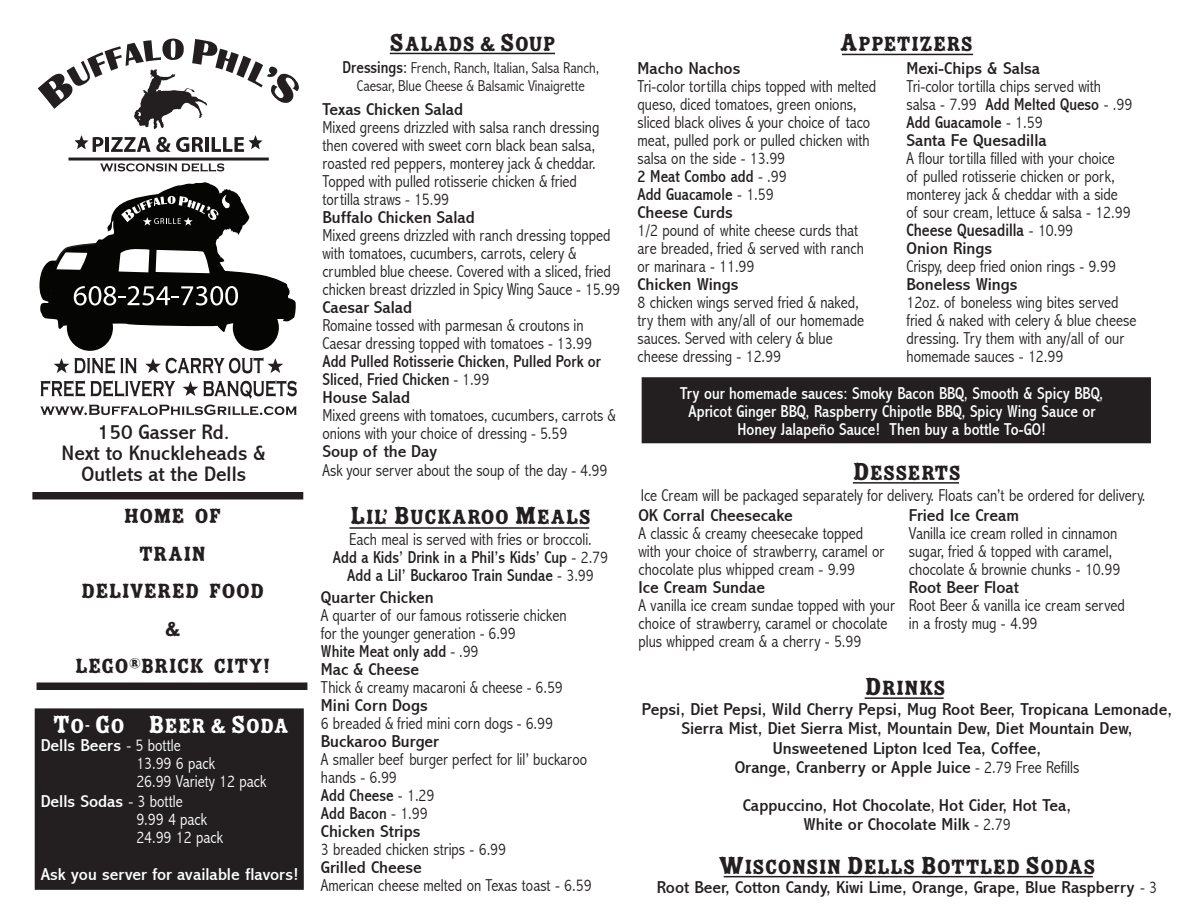
<style>
.page{position:relative;width:1188px;height:918px;background:#fff}
.page>*{position:absolute;margin:0;border:0;box-sizing:border-box;transform-origin:0 0}
.TextNested{font:22.5px/37.5px "Zebrawood Std Fill";color:#231f20;text-align:center}
.Subtext{font:22.5px "Zebrawood Std Fill";color:#231f20}
.Subtext-2{font:22.5px "Zebrawood Std Fill";color:#fff}
.Body_Text{font:22.5px "Zebrawood Std Fill";color:#231f20}
.Body_Text-2{font:condensed 21px/21px "Abadi";color:#231f20;text-align:center;scale:1.15 1}
.TextNested-2{font:condensed 18px "Abadi";color:#231f20}
.TextNested-3{font:300 condensed 17.25px/18px "Abadi";color:#231f20}
.Body_Text-3{font:300 condensed 17.25px/18px "Abadi";color:#231f20}
.TextNested-4{font:condensed 17.25px/19.5px "Abadi";color:#231f20;text-align:center;scale:1.15 1}
.Text2{font:300 condensed 17.25px/18px "Abadi";color:#231f20}
.TextNested-5{font:condensed 17.25px/18px "Abadi";color:#fff;text-align:center}
.Text{font:condensed 17.25px/18px "Abadi";color:#231f20;text-align:center}
.TextNested-6{font:condensed 17.25px "Abadi";color:#fff;scale:1.15 1}
.TextNested-7{font:300 condensed 17.25px "Abadi";color:#fff}
.Subtext-3{font:300 condensed 15.75px/18px "Abadi";color:#231f20;text-align:center}
.s1{font-size:27px}
.s2{font-weight:300}
.s3{font-weight:400;font-size:17.25px}
.s4{font-weight:400}
.s5{font-weight:300;font-size:17.25px}
</style>
<div class="page">
<div style="left:67px;top:304px;width:46px;height:47px;background:#050604;border-radius:50%"></div>
<div style="left:233px;top:304px;width:46px;height:47px;background:#050604;border-radius:50%"></div>
<hr style="left:69px;top:158px;width:200px;height:3px;background:#231f20">
<svg style="left:100px;top:163px;width:124px;height:9px"></svg>
<svg style="left:38px;top:39px;width:261px;height:90px"></svg>
<hr style="left:106px;top:137px;width:3px;height:15px;background:#231f20">
<svg style="left:111px;top:137px;width:92px;height:15px"></svg>
<hr style="left:205px;top:137px;width:4px;height:15px;background:#231f20">
<svg style="left:212px;top:135px;width:51px;height:17px"></svg>
<svg style="left:39px;top:182px;width:257px;height:151px"></svg>
<svg style="left:40px;top:405px;width:257px;height:10px"></svg>
<svg style="left:54px;top:357px;width:83px;height:17px"></svg>
<svg style="left:145px;top:357px;width:138px;height:16px"></svg>
<svg style="left:41px;top:380px;width:134px;height:17px"></svg>
<svg style="left:183px;top:380px;width:114px;height:19px"></svg>
<svg style="left:74px;top:135px;width:29px;height:17px"></svg>
<div style="left:32px;top:492px;width:271px;height:8px;background:#231f20"></div>
<div style="left:37px;top:682px;width:270px;height:8px;background:#231f20"></div>
<div style="left:35px;top:708px;width:269px;height:182px;background:#231f20;border:4px solid #231f20"></div>
<hr style="left:390px;top:53px;width:165px;height:1px;background:#231f20">
<hr style="left:350px;top:527px;width:239px;height:2px;background:#231f20">
<hr style="left:853px;top:482px;width:106px;height:2px;background:#231f20">
<hr style="left:842px;top:54px;width:131px;height:1px;background:#231f20">
<hr style="left:865px;top:697px;width:79px;height:2px;background:#231f20">
<hr style="left:724px;top:876px;width:369px;height:1px;background:#231f20">
<div style="left:642px;top:377px;width:509px;height:66px;background:#231f20"></div>
<p class="Body_Text-2" style="left:62px;top:422px;width:179px">150 Gasser Rd.<br>Next to Knuckleheads &amp;<br>Outlets at the Dells</p>
<p class="TextNested" style="left:124px;top:498px;width:99px">HOME OF</p>
<p class="TextNested" style="left:75px;top:536px;width:197px">TRAIN<br>DELIVERED FOOD &amp;<br>LEGO®BRICK CITY!</p>
<p class="Subtext-2" style="left:53px;top:714px;width:238px"><span class="s1">T</span>O- <span class="s1">G</span>O <span class="s1">B</span>EER &amp; <span class="s1">S</span>ODA</p>
<p class="TextNested-6" style="left:41px;top:735px;width:123px">Dells Beers <span class="s2">- 5 bottle</span></p>
<p class="TextNested-7" style="left:136px;top:753px;width:80px">13.99 6 pack</p>
<p class="TextNested-7" style="left:136px;top:771px;width:132px">26.99 Variety 12 pack</p>
<p class="TextNested-6" style="left:41px;top:791px;width:125px">Dells Sodas <span class="s2">- 3 bottle</span></p>
<p class="TextNested-7" style="left:136px;top:809px;width:72px">9.99 4 pack</p>
<p class="TextNested-7" style="left:136px;top:827px;width:88px">24.99 12 pack</p>
<p class="TextNested-6" style="left:41px;top:864px;width:226px">Ask you server for available flavors!</p>
<p class="TextNested" style="left:390px;top:26px;width:168px"><span class="s1">S</span>ALADS &amp; <span class="s1">S</span>OUP</p>
<p class="Subtext-3" style="left:343px;top:59px;width:258px"><span class="s3">Dressings:</span> French, Ranch, Italian, Salsa Ranch,<br>Caesar, Blue Cheese &amp; Balsamic Vinaigrette</p>
<p class="Body_Text-3" style="left:322px;top:100px;width:299px"><span class="s4">Texas Chicken Salad<br></span>Mixed greens drizzled with salsa ranch dressing then covered with sweet corn black bean salsa, roasted red peppers, monterey jack &amp; cheddar.<br>Topped with pulled rotisserie chicken &amp; fried<br>tortilla straws - 15.99<br><span class="s4">Buffalo Chicken Salad<br></span>Mixed greens drizzled with ranch dressing topped with tomatoes, cucumbers, carrots, celery &amp; crumbled blue cheese. Covered with a sliced, fried chicken breast drizzled in Spicy Wing Sauce - 15.99<br><span class="s4">Caesar Salad<br></span>Romaine tossed with parmesan &amp; croutons in Caesar dressing topped with tomatoes - 13.99<br><span class="s4">Add Pulled Rotisserie Chicken, Pulled Pork or Sliced, Fried Chicken</span> - 1.99<br><span class="s4">House Salad<br></span>Mixed greens with tomatoes, cucumbers, carrots &amp; onions with your choice of dressing - 5.59<br><span class="s4">Soup of the Day</span></p>
<p class="Body_Text-3" style="left:322px;top:461px;width:286px">Ask your server about the soup of the day - 4.99</p>
<p class="Subtext" style="left:350px;top:506px;width:242px"><span class="s1">L</span>IL’ <span class="s1">B</span>UCKAROO <span class="s1">M</span>EALS</p>
<p class="Text" style="left:333px;top:530px;width:277px"><span class="s2">Each meal is served with fries or broccoli.<br></span>Add a Kids’ Drink in a Phil’s Kids’ Cup <span class="s2">- 2.79<br></span>Add a Lil’ Buckaroo Train Sundae <span class="s2">- 3.99</span></p>
<p class="Body_Text-3" style="left:321px;top:588px;width:247px"><span class="s4">Quarter Chicken<br></span>A quarter of our famous rotisserie chicken for the younger generation - 6.99<br><span class="s4">White Meat only add</span> - .99<br><span class="s4">Mac &amp; Cheese<br></span>Thick &amp; creamy macaroni &amp; cheese - 6.59<br><span class="s4">Mini Corn Dogs<br></span>6 breaded &amp; fried mini corn dogs - 6.99<br><span class="s4">Buckaroo Burger</span></p>
<p class="Text2" style="left:321px;top:750px;width:272px">A smaller beef burger perfect for lil’ buckaroo hands - 6.99<br><span class="s4">Add Cheese</span> - 1.29<br><span class="s4">Add Bacon</span> - 1.99<br><span class="s4">Chicken Strips<br></span>3 breaded chicken strips - 6.99<br><span class="s4">Grilled Cheese<br></span>American cheese melted on Texas toast - 6.59</p>
<p class="Body_Text" style="left:839px;top:32px;width:135px"><span class="s1">A</span>PPETIZERS</p>
<p class="TextNested-3" style="left:638px;top:59px;width:240px"><span class="s4">Macho Nachos<br></span>Tri-color tortilla chips topped with melted queso, diced tomatoes, green onions, sliced black olives &amp; your choice of taco meat, pulled pork or pulled chicken with salsa on the side - 13.99<br><span class="s4">2 Meat Combo add</span> - .99<br><span class="s4">Add Guacamole</span> - 1.59<br><span class="s4">Cheese Curds<br></span>1/2 pound of white cheese curds that are breaded, fried &amp; served with ranch or marinara - 11.99<br><span class="s4">Chicken Wings<br></span>8 chicken wings served fried &amp; naked, try them with any/all of our homemade sauces. Served with celery &amp; blue cheese dressing - 12.99</p>
<p class="TextNested-3" style="left:906px;top:59px;width:227px"><span class="s4">Mexi-Chips &amp; Salsa<br></span>Tri-color tortilla chips served with salsa - 7.99 <span class="s4">Add Melted Queso</span> - .99<br><span class="s4">Add Guacamole</span> - 1.59<br><span class="s4">Santa Fe Quesadilla<br></span>A flour tortilla filled with your choice<br>of pulled rotisserie chicken or pork, monterey jack &amp; cheddar with a side of sour cream, lettuce &amp; salsa - 12.99</p>
<p class="TextNested-2" style="left:906px;top:220px;width:168px">Cheese Quesadilla <span class="s5">- 10.99</span></p>
<p class="TextNested-3" style="left:906px;top:239px;width:231px"><span class="s4">Onion Rings<br></span>Crispy, deep fried onion rings - 9.99<br><span class="s4">Boneless Wings<br></span>12oz. of boneless wing bites served fried &amp; naked with celery &amp; blue cheese dressing. Try them with any/all of our homemade sauces - 12.99</p>
<p class="TextNested-5" style="left:680px;top:384px;width:425px">Try our homemade sauces: Smoky Bacon BBQ, Smooth &amp; Spicy BBQ,<br>Apricot Ginger BBQ, Raspberry Chipotle BBQ, Spicy Wing Sauce or<br>Honey Jalapeño Sauce! Then buy a bottle To-GO!</p>
<p class="Subtext" style="left:853px;top:462px;width:110px"><span class="s1">D</span>ESSERTS</p>
<p class="TextNested-3" style="left:641px;top:487px;width:506px">Ice Cream will be packaged separately for delivery. Floats can’t be ordered for delivery.</p>
<p class="TextNested-3" style="left:638px;top:507px;width:258px"><span class="s4">OK Corral Cheesecake<br></span>A classic &amp; creamy cheesecake topped<br>with your choice of strawberry, caramel or chocolate plus whipped cream - 9.99<br><span class="s4">Ice Cream Sundae<br></span>A vanilla ice cream sundae topped with your choice of strawberry, caramel or chocolate plus whipped cream &amp; a cherry - 5.99</p>
<p class="TextNested-3" style="left:909px;top:506px;width:217px"><span class="s4">Fried Ice Cream<br></span>Vanilla ice cream rolled in cinnamon sugar, fried &amp; topped with caramel, chocolate &amp; brownie chunks - 10.99<br><span class="s4">Root Beer Float<br></span>Root Beer &amp; vanilla ice cream served in a frosty mug - 4.99</p>
<p class="Subtext" style="left:865px;top:676px;width:82px"><span class="s1">D</span>RINKS</p>
<p class="TextNested-4" style="left:642px;top:699px;width:463px">Pepsi, Diet Pepsi, Wild Cherry Pepsi, Mug Root Beer, Tropicana Lemonade, Sierra Mist, Diet Sierra Mist, Mountain Dew, Diet Mountain Dew, Unsweetened Lipton Iced Tea, Coffee,<br>Orange, Cranberry or Apple Juice <span class="s2">- 2.79 Free Refills</span></p>
<p class="TextNested-4" style="left:743px;top:795px;width:287px">Cappuccino, Hot Chocolate<span class="s2">,</span> Hot Cider, Hot Tea,<br>White or Chocolate Milk <span class="s2">- 2.79</span></p>
<p class="TextNested" style="left:718px;top:848px;width:379px"><span class="s1">W</span>ISCONSIN <span class="s1">D</span>ELLS <span class="s1">B</span>OTTLED <span class="s1">S</span>ODAS</p>
<p class="TextNested-4" style="left:657px;top:878px;width:436px">Root Beer, Cotton Candy, Kiwi Lime, Orange, Grape, Blue Raspberry <span class="s2">- 3</span></p>
</div>
